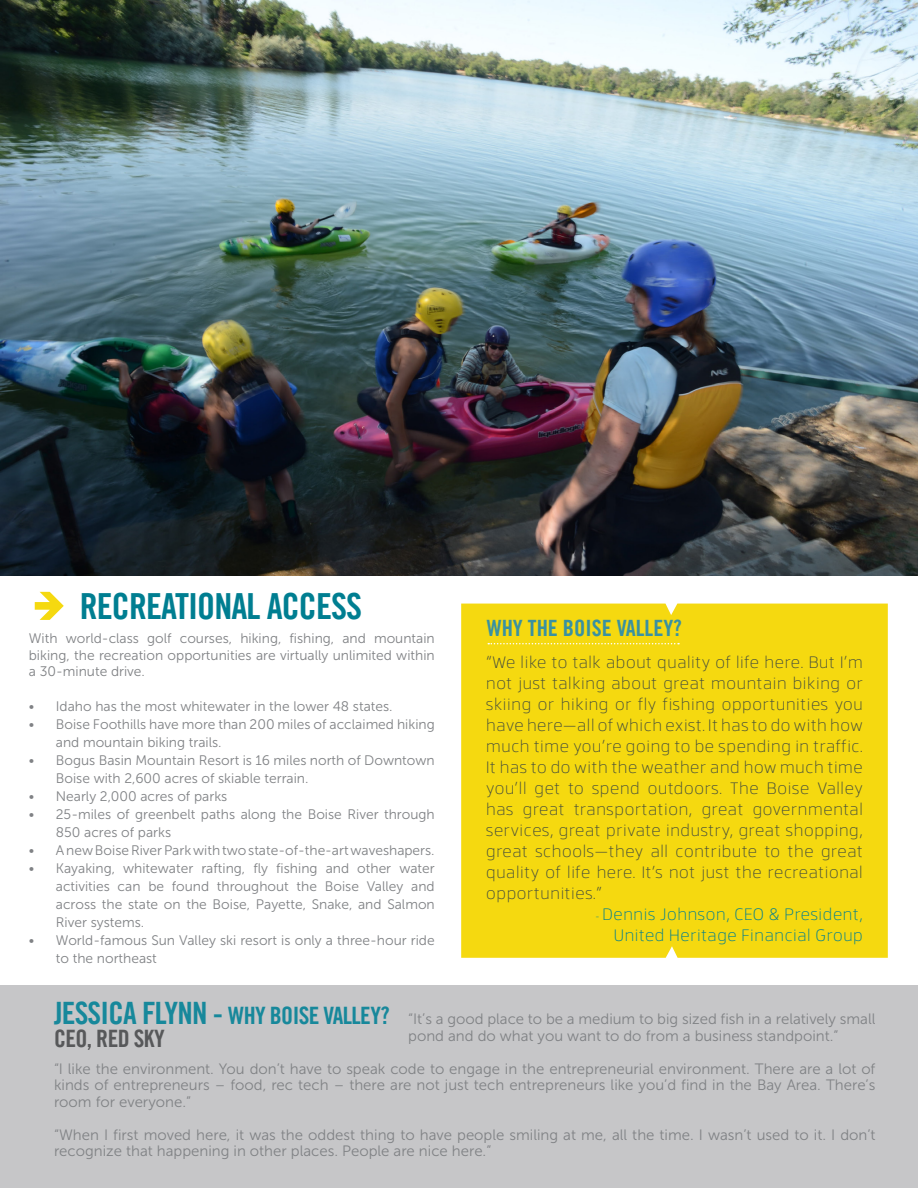
<style>
.page{position:relative;width:918px;height:1188px;background:#fff}
.page>*{position:absolute;margin:0;border:0;box-sizing:border-box;transform-origin:0 0}
.t1{font:36px "Trade Gothic LT Bold Cond Twenty";letter-spacing:-.025em;color:#007e91}
.t2{font:24px "Trade Gothic LT Bold Cond Twenty";letter-spacing:-.025em;color:#17889b}
.t3{font:24px "Trade Gothic LT Bold Cond Twenty";letter-spacing:-.025em;color:#57585a}
.t4{font:22.5px "Trade Gothic LT Bold Cond Twenty";color:#3a91a1}
.t5{font:300 16.5px/21px "Facto";color:#434c3d;text-align:justify}
.t6{font:300 16.5px "Facto";color:#007e91}
.t7{font:15px/16.5px "Museo Sans 300";color:#808285}
.t8{font:13.8px/18px "Museo Sans 300";color:#808285}
.s1{font-size:10.5px}
.s2{font-size:30.9px}
</style>
<div class="page">
<div style="left:0;top:986px;width:918px;height:202px;background:#c6c6c8"></div>
<img style="left:0;top:0;width:918px;height:575px">
<svg style="left:35px;top:592px;width:29px;height:28px"></svg>
<div style="left:461px;top:604px;width:427px;height:354px;background:#f5d910"></div>
<svg style="left:488px;top:643px;width:191px;height:1px"></svg>
<p class="t1" style="left:80px;top:584px;width:284px">RECREATIONAL ACCESS</p>
<p class="t8" style="left:29px;top:631px;width:407px;line-height:16.5px;text-align:justify">With world-class golf courses, hiking, fishing, and mountain biking, the recreation opportunities are virtually unlimited within a 30-minute drive.</p>
<p class="t8" style="left:29px;top:697px;width:365px">• Idaho has the most whitewater in the lower 48 states.</p>
<p class="t8" style="left:56px;top:715px;width:380px;text-indent:-27px">• Boise Foothills have more than 200 miles of acclaimed hiking and mountain biking trails.</p>
<p class="t8" style="left:56px;top:751px;width:380px;text-indent:-27px">• Bogus Basin Mountain Resort is 16 miles north of Downtown<br>Boise with 2,600 acres of skiable terrain.</p>
<p class="t8" style="left:29px;top:787px;width:200px">• Nearly 2,000 acres of parks</p>
<p class="t8" style="left:56px;top:805px;width:380px;text-indent:-27px">• 25-miles of greenbelt paths along the Boise River through<br>850 acres of parks</p>
<p class="t8" style="left:29px;top:841px;width:407px">• A new Boise River Park with two state-of-the-art waveshapers.</p>
<p class="t8" style="left:56px;top:859px;width:380px;text-align:justify;text-indent:-27px">• Kayaking, whitewater rafting, fly fishing and other water activities can be found throughout the Boise Valley and across the state on the Boise, Payette, Snake, and Salmon River systems.</p>
<p class="t8" style="left:56px;top:931px;width:380px;text-indent:-27px">• World-famous Sun Valley ski resort is only a three-hour ride to the northeast</p>
<p class="t4" style="left:487px;top:614px;width:197px">WHY THE BOISE VALLEY?</p>
<p class="t5" style="left:486px;top:650px;width:379px">“We like to talk about quality of life here. But I’m not just talking about great mountain biking or skiing or hiking or fly fishing opportunities you have here—all of which exist. It has to do with how much time you’re going to be spending in traffic.<br>It has to do with the weather and how much time you’ll get to spend outdoors. The Boise Valley has great transportation, great governmental services, great private industry, great shopping, great schools—they all contribute to the great quality of life here. It’s not just the recreational opportunities.”</p>
<p class="t6" style="left:595px;top:902px;width:269px"><span class="s1">-</span> Dennis Johnson, CEO &amp; President,</p>
<p class="t6" style="left:613px;top:923px;width:251px">United Heritage Financial Group</p>
<p class="t2" style="left:54px;top:1001px;width:337px"><span class="s2">JESSICA FLYNN -</span> WHY BOISE VALLEY?</p>
<p class="t3" style="left:54px;top:1023px;width:112px">CEO, RED SKY</p>
<p class="t7" style="left:408px;top:1011px;width:469px">“It’s a good place to be a medium to big sized fish in a relatively small pond and do what you want to do from a business standpoint.”</p>
<p class="t7" style="left:54px;top:1060px;width:823px;text-align:justify">“I like the environment. You don’t have to speak code to engage in the entrepreneurial environment. There are a lot of kinds of entrepreneurs – food, rec tech – there are not just tech entrepreneurs like you’d find in the Bay Area. There’s room for everyone.”</p>
<p class="t7" style="left:54px;top:1126px;width:823px">“When I first moved here, it was the oddest thing to have people smiling at me, all the time. I wasn’t used to it. I don’t recognize that happening in other places. People are nice here.”</p>
</div>
